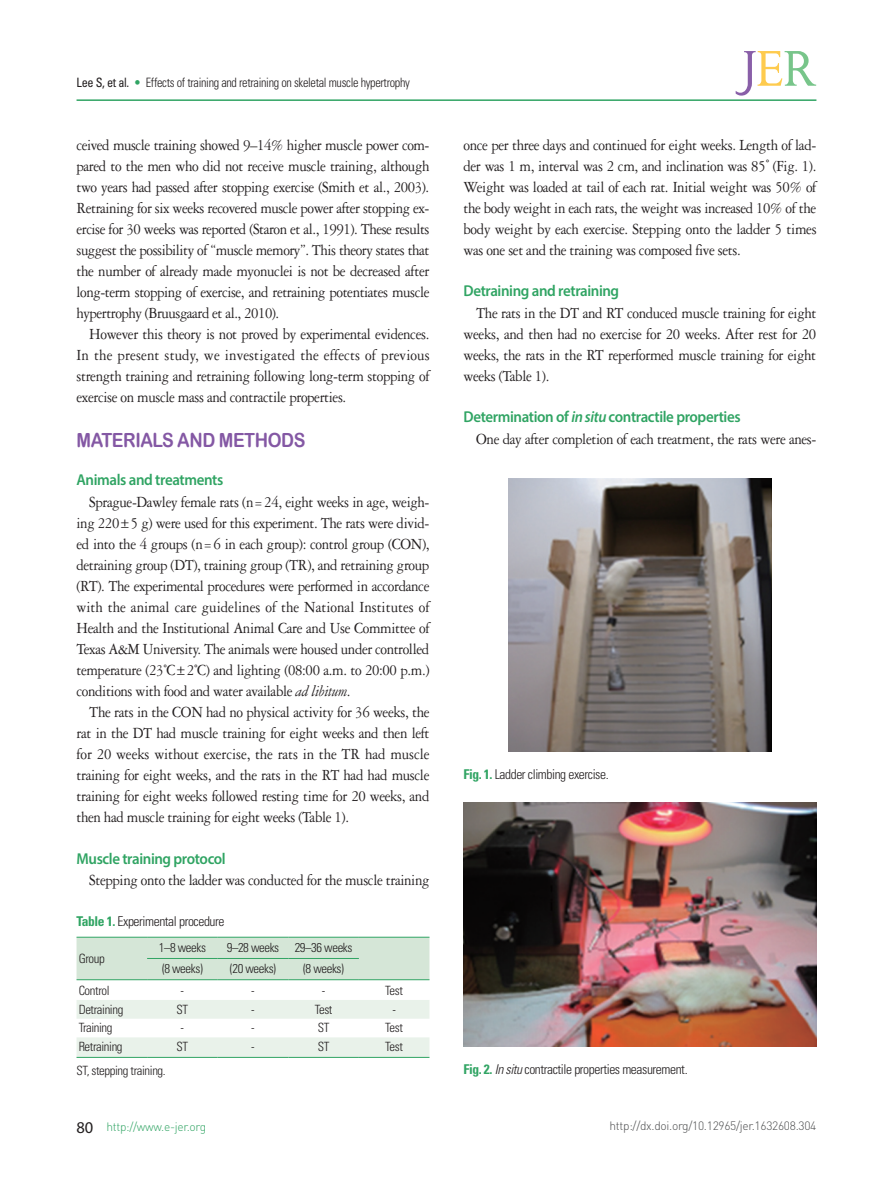
<style>
.page{position:relative;width:893px;height:1191px;background:#fff}
.page>*{position:absolute;margin:0;border:0;box-sizing:border-box;transform-origin:0 0}
.본문_대제목{font:19.5px "Arial Rounded MT Bold";letter-spacing:-.025em;color:#8458a4;scale:.9 1}
.본문_영문{font:16.5px/21px "Garamond 3 LT Std";letter-spacing:-.025em;color:#231f20;text-align:justify;scale:.9 1}
.본문_중제목{font:600 15.75px "Myriad Pro";letter-spacing:-.025em;color:#30a463;scale:.95 1}
.표제목_그림설명{font:300 condensed 13.5px "Univers LT Std";letter-spacing:-.03em;color:#231f20}
.하시라{font:300 condensed 12.9px "Univers LT Std";letter-spacing:-.025em;color:#231f20;scale:.95 1}
.표본문{font:300 condensed 12.75px "Univers LT Std";letter-spacing:-.03em;color:#231f20}
.t1{font:300 12px "DIN Pro";letter-spacing:-.025em;color:#4b4c4d}
.t2{font:300 12px "DIN Pro";letter-spacing:-.025em;color:#30a463}
.s1{font-weight:400}
.s2{color:#30a463}
.s3{font-family:"Minion Pro";font-size:15.3px}
.s4{font-family:"Giovanni Std";font-size:15px}
.s5{font-style:italic}
.s6{font-weight:700;color:#30a463}
.s7{font-family:"Myriad Pro";font-weight:400;font-size:16.5px;color:#231f20}
</style>
<div class="page">
<hr style="left:77px;top:99px;width:739px;height:2px;background:#30a463">
<svg style="left:736px;top:51px;width:80px;height:45px"></svg>
<div style="left:77px;top:938px;width:352px;height:41px;background:#d5e6d7"></div>
<svg style="left:77px;top:1000px;width:352px;height:57px"></svg>
<hr style="left:77px;top:937px;width:70px;height:1px;background:#30a463">
<hr style="left:147px;top:937px;width:71px;height:1px;background:#30a463">
<hr style="left:218px;top:937px;width:70px;height:1px;background:#30a463">
<hr style="left:288px;top:937px;width:71px;height:1px;background:#30a463">
<hr style="left:359px;top:937px;width:70px;height:1px;background:#30a463">
<hr style="left:147px;top:958px;width:71px;height:1px;background:#30a463">
<hr style="left:218px;top:958px;width:70px;height:1px;background:#30a463">
<hr style="left:288px;top:958px;width:71px;height:1px;background:#30a463">
<hr style="left:77px;top:979px;width:70px;height:1px;background:#30a463">
<hr style="left:147px;top:979px;width:71px;height:1px;background:#30a463">
<hr style="left:218px;top:979px;width:70px;height:1px;background:#30a463">
<hr style="left:288px;top:979px;width:71px;height:1px;background:#30a463">
<hr style="left:359px;top:979px;width:70px;height:1px;background:#30a463">
<hr style="left:77px;top:1057px;width:70px;height:1px;background:#30a463">
<hr style="left:147px;top:1057px;width:71px;height:1px;background:#30a463">
<hr style="left:218px;top:1057px;width:70px;height:1px;background:#30a463">
<hr style="left:288px;top:1057px;width:71px;height:1px;background:#30a463">
<hr style="left:359px;top:1057px;width:70px;height:1px;background:#30a463">
<img style="left:508px;top:479px;width:264px;height:272px">
<img style="left:463px;top:803px;width:353px;height:243px">
<p class="하시라" style="left:77px;top:74px;width:352px"><span class="s1">Lee S, et al.</span> <span class="s2">•</span> Effects of training and retraining on skeletal muscle hypertrophy</p>
<p class="본문_영문" style="left:77px;top:134px;width:394px">ceived muscle training showed 9–14% higher muscle power com&shy;pared to the men who did not receive muscle training, although two years had passed after stopping exercise (Smith et al., 2003).<br>Retraining for six weeks recovered muscle power after stopping ex&shy;ercise for 30 weeks was reported (Staron et al., 1991). These results suggest the possibility of “muscle memory”. This theory states that the number of already made myonuclei is not be decreased after long-term stopping of exercise, and retraining potentiates muscle hypertrophy (Bruusgaard et al., 2010).</p>
<p class="본문_영문" style="left:77px;top:323px;width:394px;text-indent:13px">However this theory is not proved by experimental evidences.<br>In the present study, we investigated the effects of previous strength training and retraining following long-term stopping of exercise on muscle mass and contractile properties.</p>
<p class="본문_대제목" style="left:77px;top:428px;width:256px">MATERIALS AND METHODS</p>
<p class="본문_중제목" style="left:77px;top:470px;width:156px">Animals and treatments</p>
<p class="본문_영문" style="left:77px;top:491px;width:394px;text-indent:13px">Sprague-Dawley female rats (n=24, eight weeks in age, weigh&shy;ing 220<span class="s3">±</span>5 g) were used for this experiment. The rats were divid&shy;ed into the 4 groups (n=6 in each group): control group (CON), detraining group (DT), training group (TR), and retraining group (RT). The experimental procedures were performed in accordance with the animal care guidelines of the National Institutes of Health and the Institutional Animal Care and Use Committee of Texas A&amp;M University. The animals were housed under controlled temperature (23<span class="s4">˚</span>C<span class="s3">±</span>2<span class="s4">˚</span>C) and lighting (08:00 a.m. to 20:00 p.m.) conditions with food and water available <span class="s5">ad libitum</span>.</p>
<p class="본문_영문" style="left:77px;top:701px;width:394px;text-indent:13px">The rats in the CON had no physical activity for 36 weeks, the rat in the DT had muscle training for eight weeks and then left for 20 weeks without exercise, the rats in the TR had muscle training for eight weeks, and the rats in the RT had had muscle training for eight weeks followed resting time for 20 weeks, and then had muscle training for eight weeks (Table 1).</p>
<p class="본문_중제목" style="left:77px;top:848px;width:159px">Muscle training protocol</p>
<p class="본문_영문" style="left:89px;top:869px;width:379px">Stepping onto the ladder was conducted for the muscle training</p>
<p class="표제목_그림설명" style="left:77px;top:913px;width:150px"><span class="s6">Table 1.</span> Experimental procedure</p>
<p class="표본문" style="left:79px;top:950px;width:28px">Group</p>
<p class="표본문" style="left:159px;top:940px;width:49px">1–8 weeks</p>
<p class="표본문" style="left:227px;top:940px;width:54px">9–28 weeks</p>
<p class="표본문" style="left:295px;top:940px;width:59px">29–36 weeks</p>
<p class="표본문" style="left:162px;top:961px;width:42px">(8 weeks)</p>
<p class="표본문" style="left:230px;top:961px;width:48px">(20 weeks)</p>
<p class="표본문" style="left:303px;top:961px;width:42px">(8 weeks)</p>
<p class="표본문" style="left:79px;top:982px;width:32px">Control</p>
<p class="표본문" style="left:181px;top:982px;width:5px">-</p>
<p class="표본문" style="left:251px;top:982px;width:5px">-</p>
<p class="표본문" style="left:322px;top:982px;width:5px">-</p>
<p class="표본문" style="left:385px;top:982px;width:19px">Test</p>
<p class="표본문" style="left:79px;top:1001px;width:46px">Detraining</p>
<p class="표본문" style="left:177px;top:1001px;width:13px">ST</p>
<p class="표본문" style="left:251px;top:1001px;width:5px">-</p>
<p class="표본문" style="left:315px;top:1001px;width:19px">Test</p>
<p class="표본문" style="left:392px;top:1001px;width:5px">-</p>
<p class="표본문" style="left:79px;top:1020px;width:35px">Training</p>
<p class="표본문" style="left:181px;top:1020px;width:5px">-</p>
<p class="표본문" style="left:251px;top:1020px;width:5px">-</p>
<p class="표본문" style="left:318px;top:1020px;width:13px">ST</p>
<p class="표본문" style="left:385px;top:1020px;width:19px">Test</p>
<p class="표본문" style="left:79px;top:1038px;width:45px">Retraining</p>
<p class="표본문" style="left:177px;top:1038px;width:13px">ST</p>
<p class="표본문" style="left:251px;top:1038px;width:5px">-</p>
<p class="표본문" style="left:318px;top:1038px;width:13px">ST</p>
<p class="표본문" style="left:385px;top:1038px;width:19px">Test</p>
<p class="표본문" style="left:77px;top:1062px;width:91px">ST, stepping training.</p>
<p class="t2" style="left:77px;top:1118px;width:131px"><span class="s7">80</span> http://www.e-jer.org</p>
<p class="본문_영문" style="left:463px;top:134px;width:394px">once per three days and continued for eight weeks. Length of lad&shy;der was 1 m, interval was 2 cm, and inclination was 85<span class="s4">˚</span> (Fig. 1).<br>Weight was loaded at tail of each rat. Initial weight was 50% of the body weight in each rats, the weight was increased 10% of the body weight by each exercise. Stepping onto the ladder 5 times was one set and the training was composed five sets.</p>
<p class="본문_중제목" style="left:463px;top:281px;width:165px">Detraining and retraining</p>
<p class="본문_영문" style="left:463px;top:302px;width:394px;text-indent:13px">The rats in the DT and RT conduced muscle training for eight weeks, and then had no exercise for 20 weeks. After rest for 20 weeks, the rats in the RT reperformed muscle training for eight weeks (Table 1).</p>
<p class="본문_중제목" style="left:463px;top:407px;width:293px">Determination of <span class="s5">in situ</span> contractile properties</p>
<p class="본문_영문" style="left:476px;top:428px;width:379px">One day after completion of each treatment, the rats were anes-</p>
<p class="표제목_그림설명" style="left:463px;top:766px;width:147px"><span class="s6">Fig. 1.</span> Ladder climbing exercise.</p>
<p class="표제목_그림설명" style="left:463px;top:1061px;width:226px"><span class="s6">Fig. 2.</span> <span class="s5">In situ</span> contractile properties measurement.</p>
<p class="t1" style="left:610px;top:1118px;width:208px">http://dx.doi.org/10.12965/jer.1632608.304</p>
</div>
